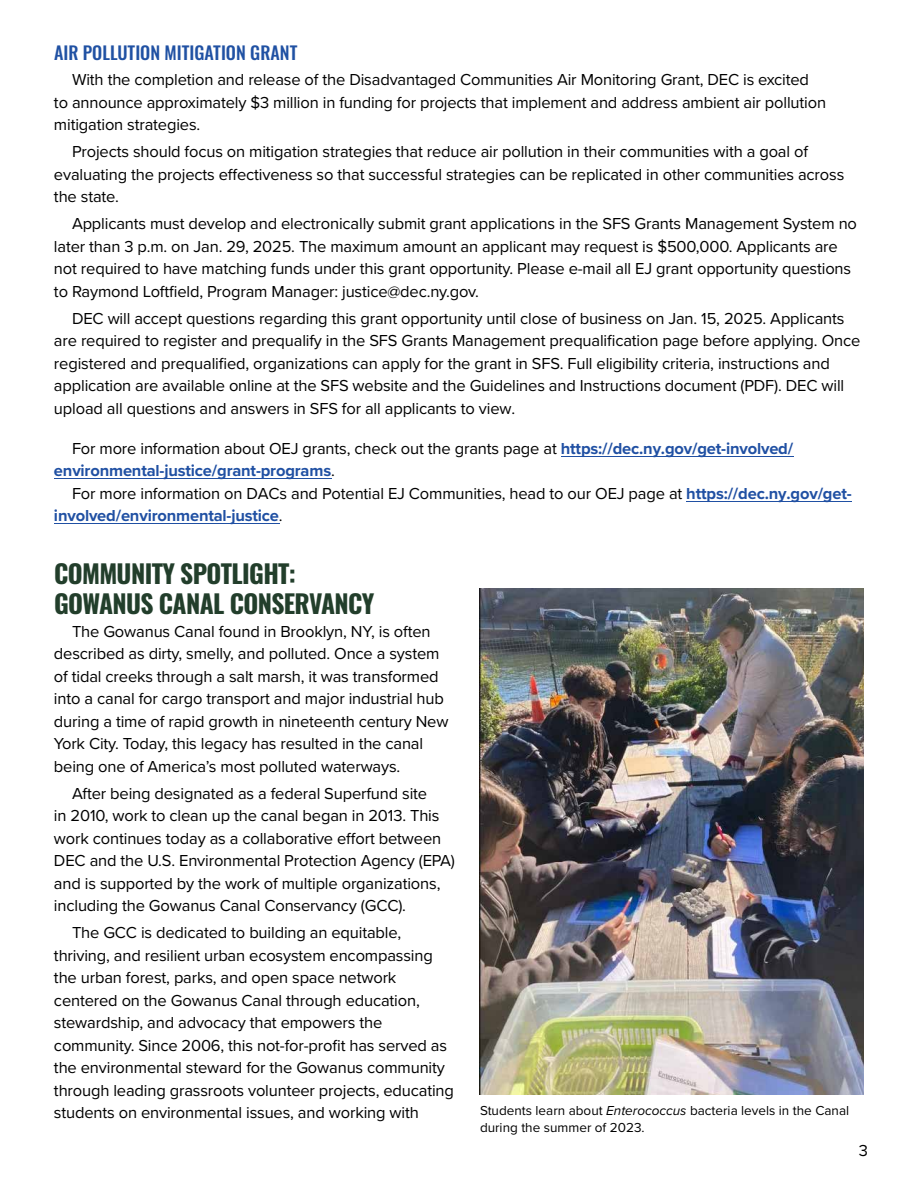
<style>
.page{position:relative;width:918px;height:1188px;background:#fff}
.page>*{position:absolute;margin:0;border:0;box-sizing:border-box;transform-origin:0 0}
.t1{font:700 25.5px "Oswald";letter-spacing:-.025em;color:#223e2b}
.t2{font:500 18px "Oswald";color:#2051a3}
.t3{font:16.5px/22.5px "Proxima Nova";letter-spacing:-.01em;color:#000}
.t4{font:700 16.5px/22.5px "Proxima Nova";letter-spacing:-.01em;color:#2050a3}
.t5{font:13.5px "Proxima Nova";color:#000}
.s1{font-weight:400;color:#000}
.s2{font-weight:700;color:#2050a3}
.s3{font-style:italic}
</style>
<div class="page">
<hr style="left:561px;top:456px;width:232px;height:1px;background:#2050a3">
<hr style="left:54px;top:478px;width:277px;height:1px;background:#2050a3">
<hr style="left:686px;top:501px;width:166px;height:1px;background:#2050a3">
<hr style="left:54px;top:523px;width:225px;height:1px;background:#2050a3">
<img style="left:480px;top:589px;width:384px;height:506px">
<p class="t2" style="left:54px;top:44px;width:245px">AIR POLLUTION MITIGATION GRANT</p>
<p class="t3" style="left:54px;top:68px;width:774px;text-indent:18px">With the completion and release of the Disadvantaged Communities Air Monitoring Grant, DEC is excited to announce approximately $3 million in funding for projects that implement and address ambient air pollution mitigation strategies.</p>
<p class="t3" style="left:54px;top:140px;width:792px;text-indent:18px">Projects should focus on mitigation strategies that reduce air pollution in their communities with a goal of evaluating the projects efectiveness so that successful strategies can be replicated in other communities across the state.</p>
<p class="t3" style="left:54px;top:212px;width:805px;text-indent:18px">Applicants must develop and electronically submit grant applications in the SFS Grants Management System no later than 3 p.m. on Jan. 29, 2025. The maximum amount an applicant may request is $500,000. Applicants are not required to have matching funds under this grant opportunity. Please e-mail all EJ grant opportunity questions to Raymond Loftfeld, Program Manager: justice@dec.ny.gov.</p>
<p class="t3" style="left:54px;top:306px;width:808px;text-indent:18px">DEC will accept questions regarding this grant opportunity until close of business on Jan. 15, 2025. Applicants are required to register and prequalify in the SFS Grants Management prequalifcation page before applying. Once registered and prequalifed, organizations can apply for the grant in SFS. Full eligibility criteria, instructions and application are available online at the SFS website and the Guidelines and Instructions document (PDF). DEC will upload all questions and answers in SFS for all applicants to view.</p>
<p class="t4" style="left:54px;top:437px;width:741px;text-indent:18px"><span class="s1">For more information about OEJ grants, check out the grants page at</span> https://dec.ny.gov/get-involved/ environmental-justice/grant-programs<span class="s1">.</span></p>
<p class="t3" style="left:54px;top:481px;width:799px;text-indent:18px">For more information on DACs and Potential EJ Communities, head to our OEJ page at <span class="s2">https://dec.ny.gov/get&shy;involved/environmental-justice</span>.</p>
<p class="t1" style="left:54px;top:560px;width:244px">COMMUNITY SPOTLIGHT:</p>
<h2 class="t1" style="left:54px;top:591px;width:322px">GOWANUS CANAL CONSERVANCY</h2>
<p class="t3" style="left:54px;top:619px;width:396px;text-indent:18px">The Gowanus Canal found in Brooklyn, NY, is often described as dirty, smelly, and polluted. Once a system of tidal creeks through a salt marsh, it was transformed into a canal for cargo transport and major industrial hub during a time of rapid growth in nineteenth century New York City. Today, this legacy has resulted in the canal being one of America’s most polluted waterways.</p>
<p class="t3" style="left:54px;top:781px;width:402px;text-indent:18px">After being designated as a federal Superfund site<br>in 2010, work to clean up the canal began in 2013. This work continues today as a collaborative efort between DEC and the U.S. Environmental Protection Agency (EPA) and is supported by the work of multiple organizations, including the Gowanus Canal Conservancy (GCC).</p>
<p class="t3" style="left:54px;top:921px;width:401px;text-indent:18px">The GCC is dedicated to building an equitable, thriving, and resilient urban ecosystem encompassing the urban forest, parks, and open space network centered on the Gowanus Canal through education, stewardship, and advocacy that empowers the community. Since 2006, this not-for-proft has served as the environmental steward for the Gowanus community through leading grassroots volunteer projects, educating students on environmental issues, and working with</p>
<p class="t5" style="left:480px;top:1101px;width:371px">Students learn about <span class="s3">Enterococcus</span> bacteria levels in the Canal</p>
<p class="t5" style="left:480px;top:1117px;width:166px">during the summer of 2023.</p>
<p class="t3" style="left:859px;top:1139px;width:11px">3</p>
</div>
